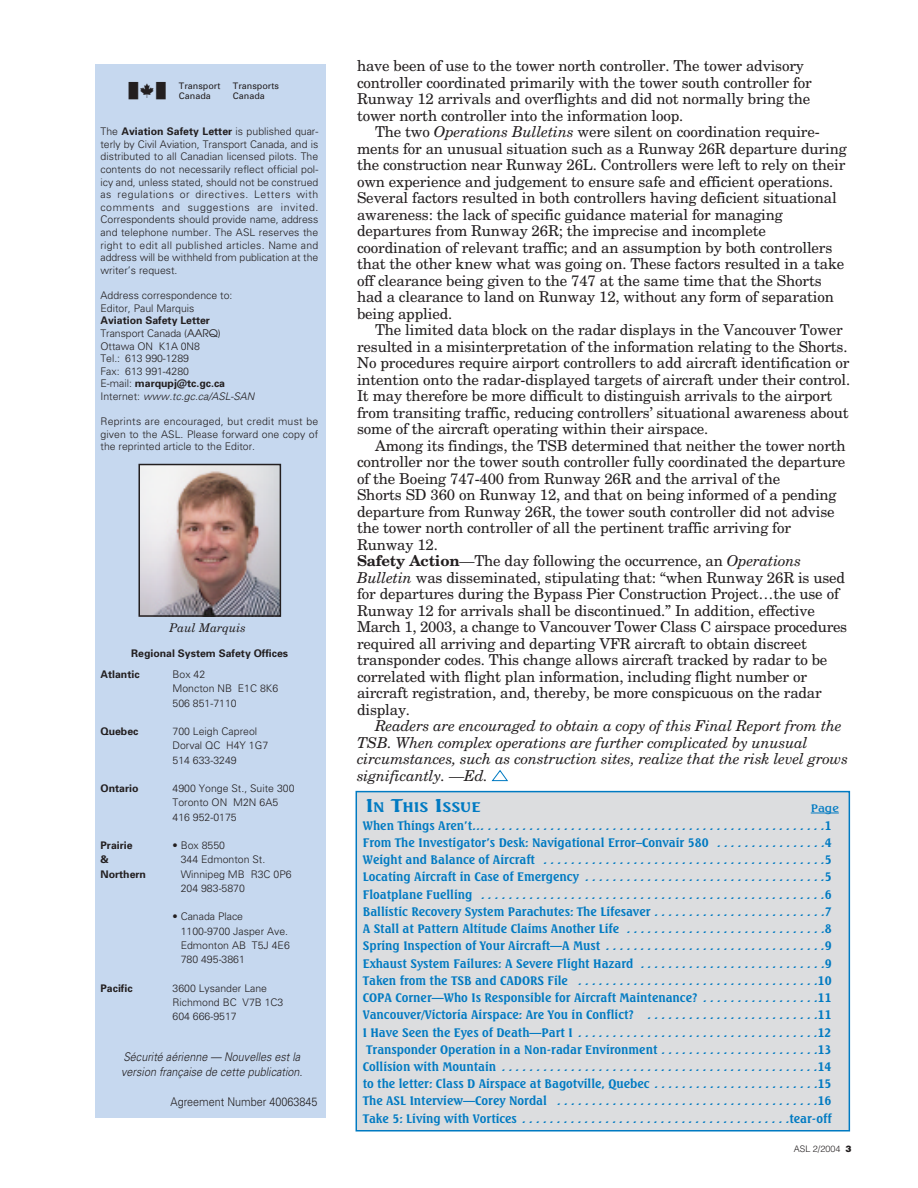
<style>
.page{position:relative;width:918px;height:1188px;background:#fff}
.page>*{position:absolute;margin:0;border:0;box-sizing:border-box;transform-origin:0 0}
.t1{font:15px/16.5px "New Century Schlbk";letter-spacing:-.01em;color:#231f20}
.t2{font:italic 15px/16.5px "New Century Schlbk";letter-spacing:-.01em;color:#231f20}
.t3{font:700 13.5px "Seagull BT";color:#007ac2;scale:1.2 1}
.t4{font:700 12px/17.2px "Seagull BT";color:#007ac2;text-align:justify}
.t5{font:italic 300 12px/15px "Univers";color:#231f20;scale:.9 1}
.t6{font:300 12px "Univers";color:#231f20;scale:.9 1}
.t7{font:italic 12px "New Century Schlbk";color:#231f20}
.t8{font:300 10.5px/12.6px "Univers";color:#231f20}
.t9{font:700 10.5px/21px "Univers";color:#231f20}
.t10{font:500 10.5px "Seagull BT";color:#007ac2;scale:1.2 1}
.t11{font:9px "Univers";color:#231f20}
.t12{font:300 9px "Helvetica";color:#231f20}
.s1{font-family:"Bsl Characters";font-size:18px}
.s2{font-weight:700}
.s3{font-family:"Avant Garde";font-weight:400}
.s4{font-style:italic}
.s5{color:#c6d8ef}
.s6{font-size:18px}
.s7{font-weight:900}
</style>
<div class="page">
<div style="left:96px;top:64px;width:230px;height:1054px;background:#c6d8ef"></div>
<img style="left:141px;top:467px;width:137px;height:147px">
<div style="left:138px;top:464px;width:143px;height:153px;border:2px solid #231f20"></div>
<div style="left:356px;top:792px;width:493px;height:339px;background:#dcdddf"></div>
<div style="left:356px;top:791px;width:494px;height:341px;border:2px solid #007ac2"></div>
<svg style="left:811px;top:813px;width:28px;height:1px"></svg>
<svg style="left:492px;top:770px;width:16px;height:11px"></svg>
<p class="t11" style="left:129px;top:82px;width:93px"><span class="s1">Ï</span> Transport</p>
<p class="t11" style="left:233px;top:82px;width:47px">Transports</p>
<p class="t11" style="left:179px;top:93px;width:34px">Canada</p>
<p class="t11" style="left:233px;top:93px;width:34px">Canada</p>
<p class="t8" style="left:101px;top:126px;width:219px;text-align:justify">The <span class="s2">Aviation Safety Letter</span> is published quar&shy;terly by Civil Aviation, Transport Canada, and is distributed to all Canadian licensed pilots. The contents do not necessarily reflect official pol&shy;icy and, unless stated, should not be construed as regulations or directives. Letters with comments and suggestions are invited.<br>Correspondents should provide name, address and telephone number. The ASL reserves the right to edit all published articles. Name and address will be withheld from publication at the writer’s request.</p>
<p class="t8" style="left:101px;top:290px;width:133px">Address correspondence to:<br>Editor, Paul Marquis</p>
<p class="t8" style="left:101px;top:315px;width:158px"><span class="s2">Aviation Safety Letter<br></span>Transport Canada (<span class="s3">AARQ</span>)<br>Ottawa ON K1A 0N8<br>Tel.: 613 990-1289<br>Fax: 613 991-4280<br>E-mail: <span class="s2">marqupj@tc.gc.ca<br></span>I n t e r n e t : <span class="s4">www.tc.gc.ca/ASL-SAN</span></p>
<p class="t8" style="left:101px;top:416px;width:219px;text-align:justify">Reprints are encouraged, but credit must be given to the ASL. Please forward one copy of the reprinted article to the Editor.</p>
<p class="t7" style="left:170px;top:624px;width:78px">Paul Marquis</p>
<p class="t9" style="left:101px;top:644px;width:189px;text-indent:31px">Regional System Safety Offices<br>Atlantic</p>
<p class="t8" style="left:173px;top:668px;width:107px;line-height:14.2px">Box 42<br>Moncton NB E1C 8K6<br>506 851-7110</p>
<p class="t9" style="left:101px;top:722px;width:39px">Quebec</p>
<p class="t8" style="left:173px;top:725px;width:97px;line-height:14.2px">700 Leigh Capreol<br>Dorval QC H4Y 1G7<br>514 633-3249</p>
<p class="t9" style="left:101px;top:779px;width:39px">Ontario</p>
<p class="t8" style="left:173px;top:782px;width:123px;line-height:14.2px">4900 Yonge St., Suite 300<br>Toronto ON M2N 6A5<br>416 952-0175</p>
<p class="t9" style="left:101px;top:836px;width:34px">Prairie</p>
<p class="t8" style="left:173px;top:840px;width:54px">• Box 8550</p>
<p class="t9" style="left:101px;top:850px;width:10px">&amp;</p>
<p class="t8" style="left:173px;top:854px;width:94px"><span class="s5">•</span> 344 Edmonton St.</p>
<p class="t9" style="left:101px;top:864px;width:47px">Northern</p>
<p class="t8" style="left:173px;top:868px;width:121px"><span class="s5">•</span> Winnipeg MB R3C 0P6</p>
<p class="t8" style="left:173px;top:883px;width:74px"><span class="s5">•</span> 204 983-5870</p>
<p class="t8" style="left:181px;top:910px;width:109px;line-height:14.2px;text-indent:-8px">• Canada Place<br>1100-9700 Jasper Ave.</p>
<p class="t8" style="left:173px;top:940px;width:119px"><span class="s5">•</span> Edmonton AB T5J 4E6</p>
<p class="t8" style="left:173px;top:954px;width:74px"><span class="s5">•</span> 780 495-3861</p>
<p class="t9" style="left:101px;top:978px;width:34px">Pacific</p>
<p class="t8" style="left:173px;top:982px;width:112px;line-height:14.2px">3600 Lysander Lane<br>Richmond BC V7B 1C3<br>604 666-9517</p>
<p class="t5" style="left:121px;top:1050px;width:205px">Sécurité aérienne — Nouvelles est la version française de cette publication.</p>
<p class="t6" style="left:170px;top:1097px;width:165px">Agreement Number 40063845</p>
<p class="t1" style="left:357px;top:59px;width:456px">have been of use to the tower north controller. The tower advisory controller coordinated primarily with the tower south controller for Runway 12 arrivals and overflights and did not normally bring the tower north controller into the information loop.</p>
<p class="t1" style="left:357px;top:125px;width:491px;text-indent:18px">The two <span class="s4">Operations Bulletins</span> were silent on coordination require&shy;ments for an unusual situation such as a Runway 26R departure during the construction near Runway 26L. Controllers were left to rely on their own experience and judgement to ensure safe and efficient operations.<br>Several factors resulted in both controllers having deficient situational awareness: the lack of specific guidance material for managing departures from Runway 26R; the imprecise and incomplete coordination of relevant traffic; and an assumption by both controllers that the other knew what was going on. These factors resulted in a take off clearance being given to the 747 at the same time that the Shorts had a clearance to land on Runway 12, without any form of separation being applied.</p>
<p class="t1" style="left:357px;top:323px;width:495px;text-indent:18px">The limited data block on the radar displays in the Vancouver Tower resulted in a misinterpretation of the information relating to the Shorts.<br>No procedures require airport controllers to add aircraft identification or intention onto the radar-displayed targets of aircraft under their control.<br>It may therefore be more difficult to distinguish arrivals to the airport from transiting traffic, reducing controllers’ situational awareness about some of the aircraft operating within their airspace.</p>
<p class="t1" style="left:357px;top:438px;width:492px;text-indent:18px">Among its findings, the TSB determined that neither the tower north controller nor the tower south controller fully coordinated the departure of the Boeing 747-400 from Runway 26R and the arrival of the<br>Shorts SD 360 on Runway 12, and that on being informed of a pending departure from Runway 26R, the tower south controller did not advise the tower north controller of all the pertinent traffic arriving for Runway 12.<br><span class="s2">Safety Action</span><span class="s4">—</span>The day following the occurrence, an <span class="s4">Operations Bulletin</span> was disseminated, stipulating that: “when Runway 26R is used for departures during the Bypass Pier Construction Project…the use of Runway 12 for arrivals shall be discontinued.” In addition, effective March 1, 2003, a change to Vancouver Tower Class C airspace procedures required all arriving and departing VFR aircraft to obtain discreet transponder codes. This change allows aircraft tracked by radar to be correlated with flight plan information, including flight number or aircraft registration, and, thereby, be more conspicuous on the radar display.</p>
<p class="t2" style="left:357px;top:719px;width:493px;text-indent:18px">Readers are encouraged to obtain a copy of this Final Report from the TSB. When complex operations are further complicated by unusual circumstances, such as construction sites, realize that the risk level grows significantly. —Ed.</p>
<p class="t3" style="left:366px;top:801px;width:97px"><span class="s6">I</span>N <span class="s6">T</span>HIS <span class="s6">I</span>SSUE</p>
<p class="t10" style="left:811px;top:804px;width:25px">Page</p>
<p class="t4" style="left:363px;top:817px;width:470px">When Things Aren’t… . . . . . . . . . . . . . . . . . . . . . . . . . . . . . . . . . . . . . . . . . . . . . . . . .1<br>From The Investigator’s Desk: Navigational Error–Convair 580 . . . . . . . . . . . . . . . .4<br>Weight and Balance of Aircraft . . . . . . . . . . . . . . . . . . . . . . . . . . . . . . . . . . . . . . . . .5<br>Locating Aircraft in Case of Emergency . . . . . . . . . . . . . . . . . . . . . . . . . . . . . . . . . . .5<br>Floatplane Fuelling . . . . . . . . . . . . . . . . . . . . . . . . . . . . . . . . . . . . . . . . . . . . . . . . . .6<br>Ballistic Recovery System Parachutes: The Lifesaver . . . . . . . . . . . . . . . . . . . . . . . . .7<br>A Stall at Pattern Altitude Claims Another Life . . . . . . . . . . . . . . . . . . . . . . . . . . . . .8<br>Spring Inspection of Your Aircraft—A Must . . . . . . . . . . . . . . . . . . . . . . . . . . . . . . . .9<br>Exhaust System Failures: A Severe Flight Hazard . . . . . . . . . . . . . . . . . . . . . . . . . . .9<br>Taken from the TSB and CADORS File . . . . . . . . . . . . . . . . . . . . . . . . . . . . . . . . . . .10<br>COPA Corner—Who Is Responsible for Aircraft Maintenance? . . . . . . . . . . . . . . . . .11<br>Vancouver/Victoria Airspace: Are You in Conflict? . . . . . . . . . . . . . . . . . . . . . . . . .11<br>I Have Seen the Eyes of Death—Part I . . . . . . . . . . . . . . . . . . . . . . . . . . . . . . . . . . .12<br>Transponder Operation in a Non-radar Environment . . . . . . . . . . . . . . . . . . . . . . .13<br>Collision with Mountain . . . . . . . . . . . . . . . . . . . . . . . . . . . . . . . . . . . . . . . . . . . . . .14 to the letter: Class D Airspace at Bagotville, Quebec . . . . . . . . . . . . . . . . . . . . . . . .15<br>The ASL Interview—Corey Nordal . . . . . . . . . . . . . . . . . . . . . . . . . . . . . . . . . . . . . .16<br>Take 5: Living with Vortices . . . . . . . . . . . . . . . . . . . . . . . . . . . . . . . . . . . . . . .tear-off</p>
<p class="t12" style="left:794px;top:1145px;width:59px">ASL 2/2004 <span class="s7">3</span></p>
</div>
